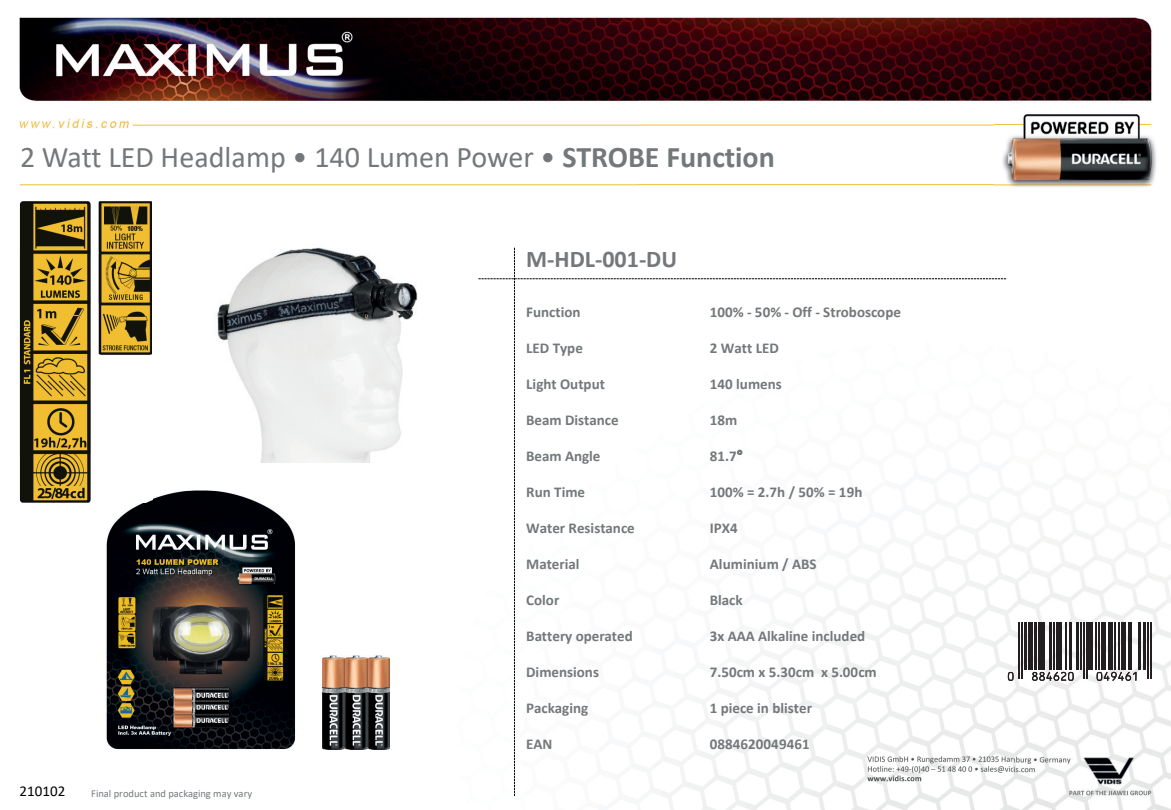
<style>
.page{position:relative;width:1171px;height:810px;background:#fff}
.page>*{position:absolute;margin:0;border:0;box-sizing:border-box;transform-origin:0 0}
.t1{font:30px "Calibri";color:#74787a}
.t2{font:700 24px "Calibri";color:#74787a}
.t3{font:700 15px "Calibri";color:#74787a}
.t4{font:15px "Calibri";letter-spacing:.005em;color:#000001}
.t5{font:10.5px "Calibri";letter-spacing:.005em;color:#74787a}
.s1{font-weight:700;font-size:36px;color:#fff}
.s2{font-weight:700}
.s3{font-family:"Helvetica Neue LT Pro";font-weight:500;font-stretch:condensed;font-size:14.7px}
</style>
<div class="page">
<img style="left:19px;top:17px;width:619px;height:169px">
<img style="left:638px;top:17px;width:532px;height:793px">
<img style="left:19px;top:205px;width:1px;height:294px">
<img style="left:106px;top:491px;width:189px;height:258px">
<img style="left:217px;top:247px;width:201px;height:215px">
<img style="left:994px;top:111px;width:169px;height:83px">
<img style="left:20px;top:201px;width:132px;height:302px">
<img style="left:105px;top:491px;width:47px;height:12px">
<hr style="left:1018px;top:622px;width:1px;height:57px;background:#231f20">
<hr style="left:1020px;top:622px;width:2px;height:57px;background:#231f20">
<hr style="left:1023px;top:622px;width:3px;height:48px;background:#231f20">
<div style="left:1027px;top:622px;width:5px;height:48px;background:#231f20"></div>
<hr style="left:1033px;top:622px;width:3px;height:48px;background:#231f20">
<svg style="left:1037px;top:622px;width:4px;height:48px"></svg>
<hr style="left:1043px;top:622px;width:1px;height:48px;background:#231f20">
<hr style="left:1048px;top:622px;width:3px;height:48px;background:#231f20">
<hr style="left:1053px;top:622px;width:1px;height:48px;background:#231f20">
<div style="left:1055px;top:622px;width:6px;height:48px;background:#231f20"></div>
<hr style="left:1064px;top:622px;width:1px;height:48px;background:#231f20">
<hr style="left:1068px;top:622px;width:3px;height:48px;background:#231f20">
<hr style="left:1075px;top:622px;width:3px;height:48px;background:#231f20">
<hr style="left:1079px;top:622px;width:2px;height:48px;background:#231f20">
<hr style="left:1082px;top:622px;width:2px;height:57px;background:#231f20">
<hr style="left:1085px;top:622px;width:1px;height:57px;background:#231f20">
<hr style="left:1088px;top:622px;width:4px;height:48px;background:#231f20">
<hr style="left:1095px;top:622px;width:1px;height:48px;background:#231f20">
<hr style="left:1098px;top:622px;width:1px;height:48px;background:#231f20">
<div style="left:1100px;top:622px;width:5px;height:48px;background:#231f20"></div>
<div style="left:1107px;top:622px;width:5px;height:48px;background:#231f20"></div>
<hr style="left:1113px;top:622px;width:1px;height:48px;background:#231f20">
<hr style="left:1117px;top:622px;width:2px;height:48px;background:#231f20">
<svg style="left:1120px;top:622px;width:4px;height:48px"></svg>
<hr style="left:1127px;top:622px;width:1px;height:48px;background:#231f20">
<hr style="left:1130px;top:622px;width:1px;height:48px;background:#231f20">
<hr style="left:1137px;top:622px;width:3px;height:48px;background:#231f20">
<hr style="left:1142px;top:622px;width:3px;height:48px;background:#231f20">
<hr style="left:1147px;top:622px;width:1px;height:57px;background:#231f20">
<hr style="left:1149px;top:622px;width:2px;height:57px;background:#231f20">
<svg style="left:478px;top:248px;width:535px;height:548px"></svg>
<svg style="left:1031px;top:672px;width:42px;height:9px"></svg>
<svg style="left:1096px;top:672px;width:40px;height:9px"></svg>
<img style="left:322px;top:656px;width:68px;height:93px">
<h1 class="t1" style="left:45px;top:137px;width:730px"><span class="s1">2x1lm</span> Headlamp • 140 Lumen Power • <span class="s2">STROBE Function</span></h1>
<h1 class="t1" style="left:20px;top:137px;width:135px">2 Watt LED</h1>
<p class="t4" style="left:19px;top:781px;width:48px">210102</p>
<p class="t5" style="left:91px;top:786px;width:162px">Final product and packaging may vary</p>
<h2 class="t2" style="left:526px;top:242px;width:152px">M-HDL-001-DU</h2>
<p class="t3" style="left:526px;top:301px;width:56px">Function</p>
<p class="t3" style="left:709px;top:301px;width:193px">100% - 50% - Off - Stroboscope</p>
<p class="t3" style="left:526px;top:337px;width:58px">LED Type</p>
<p class="t3" style="left:709px;top:337px;width:71px">2 Watt LED</p>
<p class="t3" style="left:526px;top:373px;width:80px">Light Output</p>
<p class="t3" style="left:709px;top:373px;width:73px">140 lumens</p>
<p class="t3" style="left:526px;top:409px;width:94px">Beam Distance</p>
<p class="t3" style="left:709px;top:409px;width:29px">18m</p>
<p class="t3" style="left:526px;top:445px;width:76px">Beam Angle</p>
<p class="t3" style="left:709px;top:445px;width:35px">81.7<span class="s3">°</span></p>
<p class="t3" style="left:526px;top:481px;width:60px">Run Time</p>
<p class="t3" style="left:709px;top:481px;width:154px">100% = 2.7h / 50% = 19h</p>
<p class="t3" style="left:526px;top:517px;width:110px">Water Resistance</p>
<p class="t3" style="left:709px;top:517px;width:29px">IPX4</p>
<p class="t3" style="left:526px;top:553px;width:55px">Material</p>
<p class="t3" style="left:709px;top:553px;width:108px">Aluminium / ABS</p>
<p class="t3" style="left:526px;top:589px;width:35px">Color</p>
<p class="t3" style="left:709px;top:589px;width:34px">Black</p>
<p class="t3" style="left:526px;top:625px;width:108px">Battery operated</p>
<p class="t3" style="left:709px;top:625px;width:157px">3x AAA Alkaline included</p>
<p class="t3" style="left:526px;top:661px;width:74px">Dimensions</p>
<p class="t3" style="left:709px;top:661px;width:168px">7.50cm x 5.30cm x 5.00cm</p>
<p class="t3" style="left:526px;top:697px;width:64px">Packaging</p>
<p class="t3" style="left:709px;top:697px;width:104px">1 piece in blister</p>
<p class="t3" style="left:526px;top:733px;width:28px">EAN</p>
<p class="t3" style="left:709px;top:733px;width:101px">0884620049461</p>
</div>
